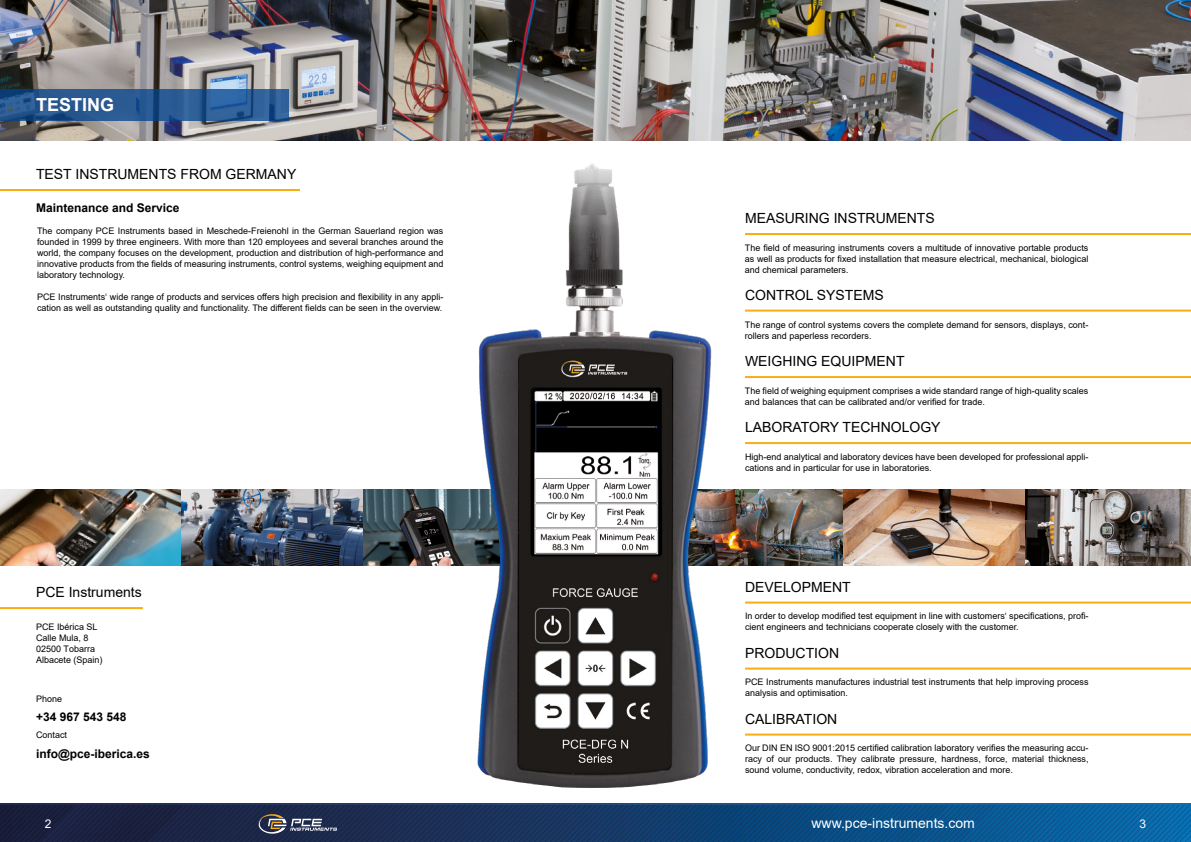
<style>
.page{position:relative;width:1191px;height:842px;background:#fff}
.page>*{position:absolute;margin:0;border:0;box-sizing:border-box;transform-origin:0 0}
.t1{font:700 18px "Arial";color:#fff}
.t2{font:14px "Arial";color:#000}
.t3{font:14px "Arial";color:#fff}
.t4{font:700 12px "Arial";color:#000}
.t5{font:12px "Arial";color:#fff}
.t6{font:9px/11px "Arial";color:#000}
</style>
<div class="page">
<img style="left:0;top:806px;width:1191px;height:36px">
<svg style="left:0;top:803px;width:1191px;height:1px"></svg>
<svg style="left:258px;top:814px;width:79px;height:20px;background:#51576b"></svg>
<img style="left:791px;top:489px;width:400px;height:76px">
<img style="left:0;top:489px;width:420px;height:76px">
<img style="left:420px;top:140px;width:371px;height:648px">
<hr style="left:745px;top:233px;width:446px;height:2px;background:#f8ad15">
<hr style="left:745px;top:310px;width:446px;height:2px;background:#f8ad15">
<hr style="left:745px;top:376px;width:446px;height:2px;background:#f8ad15">
<hr style="left:745px;top:442px;width:446px;height:2px;background:#f8ad15">
<hr style="left:745px;top:602px;width:446px;height:2px;background:#f8ad15">
<hr style="left:745px;top:668px;width:446px;height:2px;background:#f8ad15">
<hr style="left:745px;top:734px;width:446px;height:2px;background:#f8ad15">
<img style="left:0;top:0;width:1191px;height:140px">
<hr style="left:0;top:189px;width:300px;height:2px;background:#f8ad15">
<hr style="left:0;top:607px;width:143px;height:2px;background:#f8ad15">
<svg style="left:0;top:89px;width:289px;height:31px;background:#285991"></svg>
<h1 class="t1" style="left:36px;top:92px;width:80px">TESTING</h1>
<h2 class="t2" style="left:36px;top:164px;width:262px">TEST INSTRUMENTS FROM GERMANY</h2>
<h3 class="t4" style="left:36px;top:199px;width:145px">Maintenance and Service</h3>
<p class="t6" style="left:37px;top:225px;width:408px;text-align:justify">The company PCE Instruments based in Meschede-Freienohl in the German Sauerland region was founded in 1999 by three engineers. With more than 120 employees and several branches around the world, the company focuses on the development, production and distribution of high-performance and innovative products from the fields of measuring instruments, control systems, weighing equipment and laboratory technology.</p>
<p class="t6" style="left:37px;top:291px;width:408px">PCE Instruments‘ wide range of products and services offers high precision and flexibility in any appli&shy;cation as well as outstanding quality and functionality. The different fields can be seen in the overview.</p>
<h2 class="t2" style="left:36px;top:582px;width:107px">PCE Instruments</h2>
<p class="t6" style="left:36px;top:621px;width:68px">PCE Ibérica SL<br>Calle Mula, 8<br>02500 Tobarra<br>Albacete (Spain)</p>
<p class="t6" style="left:36px;top:693px;width:28px">Phone</p>
<h3 class="t4" style="left:36px;top:709px;width:92px">+34 967 543 548</h3>
<p class="t6" style="left:36px;top:730px;width:33px">Contact</p>
<h3 class="t4" style="left:36px;top:745px;width:115px">info@pce-iberica.es</h3>
<h2 class="t2" style="left:745px;top:208px;width:191px">MEASURING INSTRUMENTS</h2>
<p class="t6" style="left:745px;top:242px;width:345px;text-align:justify">The field of measuring instruments covers a multitude of innovative portable products as well as products for fixed installation that measure electrical, mechanical, biological and chemical parameters.</p>
<h2 class="t2" style="left:745px;top:285px;width:140px">CONTROL SYSTEMS</h2>
<p class="t6" style="left:745px;top:319px;width:345px">The range of control systems covers the complete demand for sensors, displays, cont&shy;rollers and paperless recorders.</p>
<h2 class="t2" style="left:745px;top:351px;width:161px">WEIGHING EQUIPMENT</h2>
<p class="t6" style="left:745px;top:385px;width:345px">The field of weighing equipment comprises a wide standard range of high-quality scales and balances that can be calibrated and/or verified for trade.</p>
<h2 class="t2" style="left:745px;top:417px;width:197px">LABORATORY TECHNOLOGY</h2>
<p class="t6" style="left:745px;top:451px;width:345px">High-end analytical and laboratory devices have been developed for professional appli&shy;cations and in particular for use in laboratories.</p>
<h2 class="t2" style="left:745px;top:577px;width:107px">DEVELOPMENT</h2>
<p class="t6" style="left:745px;top:610px;width:345px">In order to develop modified test equipment in line with customers‘ specifications, profi&shy;cient engineers and technicians cooperate closely with the customer.</p>
<h2 class="t2" style="left:745px;top:643px;width:96px">PRODUCTION</h2>
<p class="t6" style="left:745px;top:676px;width:345px">PCE Instruments manufactures industrial test instruments that help improving process analysis and optimisation.</p>
<h2 class="t2" style="left:745px;top:709px;width:94px">CALIBRATION</h2>
<p class="t6" style="left:745px;top:742px;width:345px;text-align:justify">Our DIN EN ISO 9001:2015 certified calibration laboratory verifies the measuring accu&shy;racy of our products. They calibrate pressure, hardness, force, material thickness, sound volume, conductivity, redox, vibration acceleration and more.</p>
<h3 class="t5" style="left:45px;top:816px;width:8px">2</h3>
<h2 class="t3" style="left:811px;top:813px;width:165px">www.pce-instruments.com</h2>
<h3 class="t5" style="left:1139px;top:816px;width:8px">3</h3>
</div>
